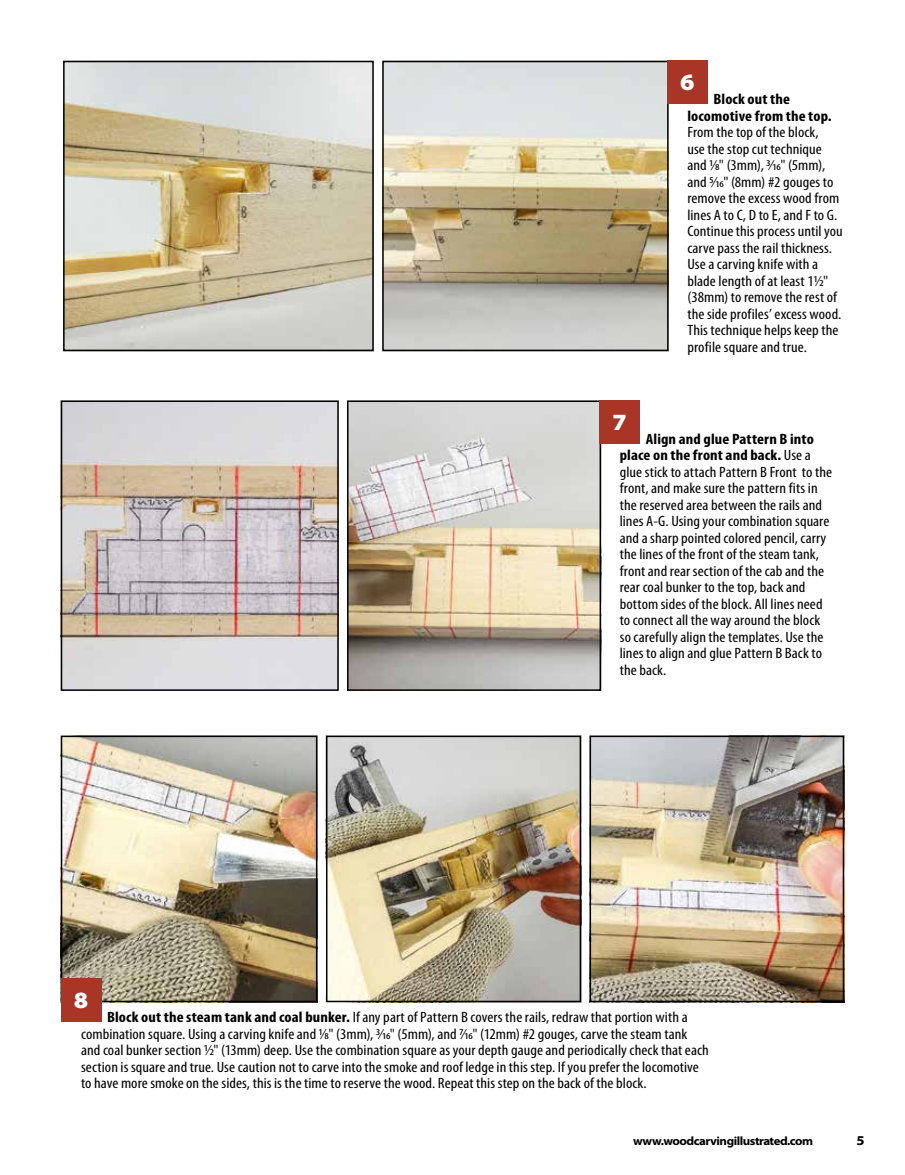
<style>
.page{position:relative;width:905px;height:1175px;background:#fff}
.page>*{position:absolute;margin:0;border:0;box-sizing:border-box;transform-origin:0 0}
.t1{font:900 semi-expanded 23.4px "Myriad Pro";color:#fff}
.t2{font:condensed 15px/16.5px "Myriad Pro";letter-spacing:.005em;color:#000;scale:1.1 1}
.t3{font:700 condensed 15px/16.5px "Myriad Pro";letter-spacing:.005em;color:#000;scale:1.1 1}
.t4{font:700 semi-expanded 13.5px "Myriad Pro";color:#000}
.t5{font:700 semi-expanded 12px "Myriad Pro";letter-spacing:-.04em;color:#000}
.s1{font-weight:700}
</style>
<div class="page">
<img style="left:385px;top:64px;width:280px;height:284px">
<div style="left:382px;top:61px;width:286px;height:290px;border:2px solid #000"></div>
<div style="left:667px;top:61px;width:40px;height:43px;background:#a83525"></div>
<img style="left:64px;top:738px;width:250px;height:261px">
<div style="left:61px;top:735px;width:256px;height:267px;border:2px solid #000"></div>
<img style="left:329px;top:738px;width:249px;height:261px">
<div style="left:326px;top:735px;width:255px;height:267px;border:2px solid #000"></div>
<div style="left:61px;top:978px;width:40px;height:43px;background:#a83525"></div>
<img style="left:66px;top:64px;width:305px;height:284px">
<div style="left:63px;top:61px;width:311px;height:290px;border:2px solid #000"></div>
<img style="left:350px;top:403px;width:248px;height:285px">
<div style="left:347px;top:400px;width:254px;height:291px;border:2px solid #000"></div>
<div style="left:599px;top:400px;width:41px;height:43px;background:#a83525"></div>
<img style="left:64px;top:403px;width:272px;height:285px">
<div style="left:61px;top:400px;width:278px;height:291px;border:2px solid #000"></div>
<img style="left:592px;top:738px;width:249px;height:261px">
<div style="left:589px;top:735px;width:255px;height:267px;border:2px solid #000"></div>
<h1 class="t1" style="left:680px;top:66px;width:16px">6</h1>
<h1 class="t1" style="left:612px;top:406px;width:16px">7</h1>
<p class="t3" style="left:687px;top:90px;width:133px;text-indent:26px">Block out the locomotive from the top.</p>
<p class="t2" style="left:687px;top:124px;width:143px">From the top of the block,<br>use the stop cut technique and 1/8" (3mm), 3/16" (5mm), and 5/16" (8mm) #2 gouges to remove the excess wood from lines A to C, D to E, and F to G.<br>Continue this process until you carve pass the rail thickness.<br>Use a carving knife with a blade length of at least 11/2" (38mm) to remove the rest of the side profiles’ excess wood.<br>This technique helps keep the profile square and true.</p>
<h1 class="t1" style="left:74px;top:984px;width:16px">8</h1>
<p class="t2" style="left:619px;top:430px;width:194px;text-indent:26px"><span class="s1">Align and glue Pattern B into place on the front and back.</span> Use a glue stick to attach Pattern B Front to the front, and make sure the pattern fits in the reserved area between the rails and lines A-G. Using your combination square and a sharp pointed colored pencil, carry the lines of the front of the steam tank, front and rear section of the cab and the rear coal bunker to the top, back and bottom sides of the block. All lines need to connect all the way around the block so carefully align the templates. Use the lines to align and glue Pattern B Back to the back.</p>
<p class="t2" style="left:81px;top:1008px;width:572px;text-indent:26px"><span class="s1">Block out the steam tank and coal bunker.</span> If any part of Pattern B covers the rails, redraw that portion with a combination square. Using a carving knife and 1/8" (3mm), 3/16" (5mm), and 7/16" (12mm) #2 gouges, carve the steam tank and coal bunker section 1/2" (13mm) deep. Use the combination square as your depth gauge and periodically check that each section is square and true. Use caution not to carve into the smoke and roof ledge in this step. If you prefer the locomotive to have more smoke on the sides, this is the time to reserve the wood. Repeat this step on the back of the block.</p>
<p class="t5" style="left:633px;top:1132px;width:181px">www.woodcarvingillustrated.com</p>
<p class="t4" style="left:856px;top:1131px;width:10px">5</p>
</div>
